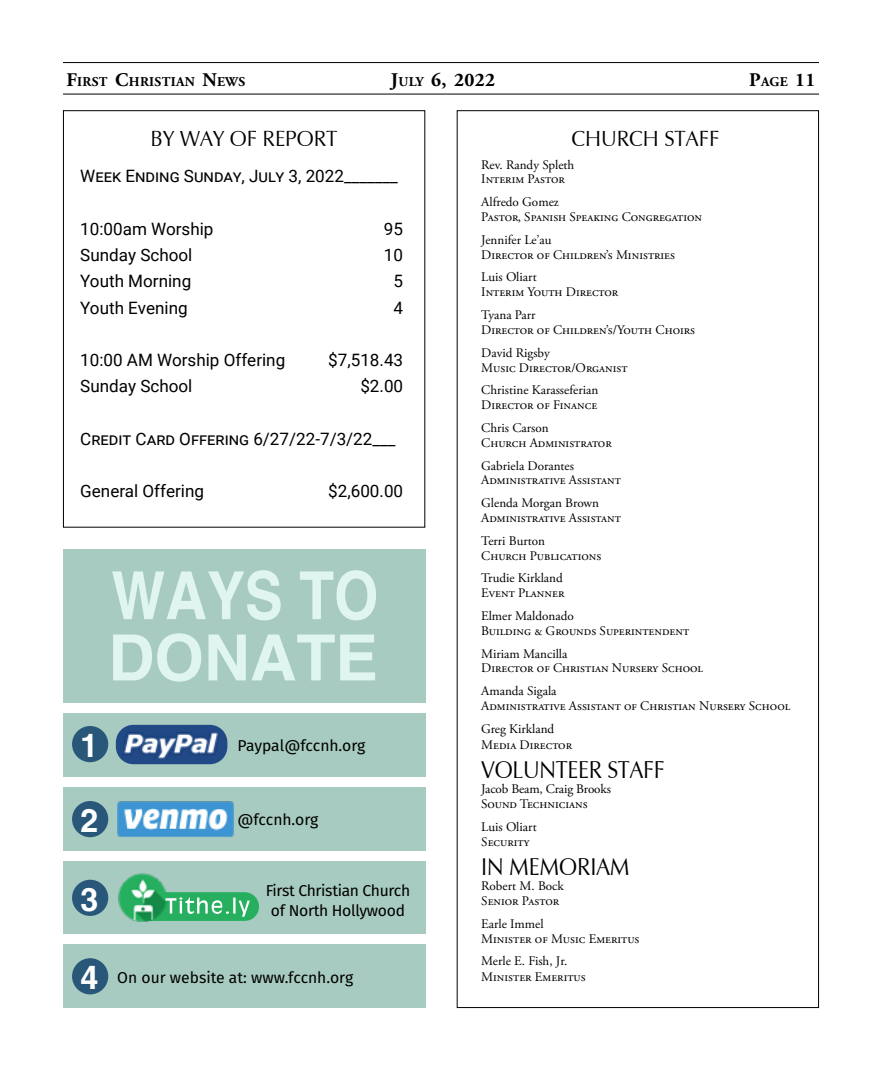
<style>
.page{position:relative;width:882px;height:1071px;background:#fff}
.page>*{position:absolute;margin:0;border:0;box-sizing:border-box;transform-origin:0 0}
.t1{font:700 32.2px "Helvetica";color:#fff}
.t2{font:24.5px "Eterna Regular SWFTE";letter-spacing:-.01em;color:#000;scale:.9 1}
.t3{font:22.05px "Eterna Regular SWFTE";color:#000;scale:.94 1}
.t4{font:700 19.25px "Adobe Garamond Pro";letter-spacing:.015em;color:#000}
.t5{font:17.15px "Roboto";color:#000}
.t6{font:15.75px "Fira Sans";letter-spacing:-.015em;color:#000}
.t7{font:700 13.47px "Adobe Garamond Pro";letter-spacing:.025em;color:#000}
.t8{font:13.12px/14.9px "Adobe Garamond Pro";color:#000}
.s1{font-size:19.25px}
.s2{font-size:13.47px}
.s3{font-family:"Helvetica";font-weight:700;font-size:32.2px;color:#fff}
</style>
<div class="page">
<hr style="left:63px;top:62px;width:756px;height:1px;background:#000">
<hr style="left:63px;top:94px;width:756px;height:1px;background:#000">
<div style="left:63px;top:110px;width:362px;height:418px;border:1px solid #000"></div>
<div style="left:63px;top:549px;width:363px;height:154px;background:#a7cbc0"></div>
<div style="left:63px;top:862px;width:363px;height:72px;background:#a7cbc0"></div>
<div style="left:131px;top:892px;width:128px;height:29px;background:#26af5f;border-radius:14px"></div>
<img style="left:118px;top:873px;width:49px;height:49px">
<svg style="left:166px;top:897px;width:84px;height:20px"></svg>
<div style="left:72px;top:880px;width:36px;height:36px;background:#285779;border-radius:50%"></div>
<div style="left:63px;top:945px;width:363px;height:63px;background:#a7cbc0"></div>
<div style="left:72px;top:958px;width:36px;height:36px;background:#285779;border-radius:50%"></div>
<div style="left:63px;top:787px;width:363px;height:64px;background:#a7cbc0"></div>
<div style="left:72px;top:801px;width:36px;height:36px;background:#285779;border-radius:50%"></div>
<img style="left:117px;top:801px;width:116px;height:36px">
<div style="left:63px;top:713px;width:363px;height:63px;background:#a7cbc0"></div>
<div style="left:116px;top:725px;width:111px;height:39px;background:#214986;border-radius:18px"></div>
<img style="left:122px;top:732px;width:97px;height:27px">
<div style="left:72px;top:726px;width:36px;height:36px;background:#285779;border-radius:50%"></div>
<svg style="left:112px;top:570px;width:264px;height:50px"></svg>
<svg style="left:113px;top:633px;width:262px;height:49px"></svg>
<p class="t7" style="left:66px;top:73px;width:180px"><span class="s1">F</span>IRST <span class="s1">C</span>HRISTIAN <span class="s1">N</span>EWS</p>
<h3 class="t4" style="left:391px;top:68px;width:106px">J<span class="s2">ULY</span> 6, 2022</h3>
<h3 class="t4" style="left:749px;top:68px;width:68px">P<span class="s2">AGE</span> 11</h3>
<h3 class="t3" style="left:151px;top:125px;width:200px">BY WAY OF REPORT</h3>
<h3 class="t5" style="left:80px;top:164px;width:319px">Week Ending Sunday, July 3, 2022_______</h3>
<h3 class="t5" style="left:80px;top:217px;width:135px">10:00am Worship</h3>
<h3 class="t5" style="left:384px;top:217px;width:21px">95</h3>
<h3 class="t5" style="left:80px;top:243px;width:114px">Sunday School</h3>
<h3 class="t5" style="left:384px;top:243px;width:21px">10</h3>
<h3 class="t5" style="left:80px;top:269px;width:112px">Youth Morning</h3>
<h3 class="t5" style="left:394px;top:269px;width:11px">5</h3>
<h3 class="t5" style="left:80px;top:296px;width:109px">Youth Evening</h3>
<h3 class="t5" style="left:394px;top:296px;width:11px">4</h3>
<h3 class="t5" style="left:80px;top:348px;width:206px">10:00 AM Worship Offering</h3>
<h3 class="t5" style="left:328px;top:348px;width:76px">$7,518.43</h3>
<h3 class="t5" style="left:80px;top:374px;width:114px">Sunday School</h3>
<h3 class="t5" style="left:360px;top:374px;width:44px">$2.00</h3>
<h3 class="t5" style="left:80px;top:427px;width:317px">Credit Card Offering 6/27/22-7/3/22___</h3>
<h3 class="t5" style="left:80px;top:479px;width:125px">General Offering</h3>
<h3 class="t5" style="left:328px;top:479px;width:76px">$2,600.00</h3>
<h1 class="t1" style="left:81px;top:726px;width:19px">1</h1>
<p class="t6" style="left:237px;top:733px;width:130px">Paypal@fccnh.org</p>
<h1 class="t1" style="left:81px;top:801px;width:19px">2</h1>
<p class="t6" style="left:237px;top:808px;width:83px">@fccnh.org</p>
<h1 class="t1" style="left:81px;top:880px;width:19px">3</h1>
<p class="t6" style="left:266px;top:878px;width:146px">First Christian Church</p>
<p class="t6" style="left:271px;top:899px;width:136px">of North Hollywood</p>
<p class="t6" style="left:81px;top:965px;width:274px"><span class="s3">4</span> On our website at: www.fccnh.org</p>
<h3 class="t3" style="left:572px;top:125px;width:159px">CHURCH STAFF</h3>
<p class="t8" style="left:481px;top:157px;width:95px">Rev. Randy Spleth<br>Interim Pastor</p>
<p class="t8" style="left:481px;top:195px;width:222px">Alfredo Gomez<br>Pastor, Spanish Speaking Congregation</p>
<p class="t8" style="left:481px;top:233px;width:195px">Jennifer Le’au<br>Director of Children’s Ministries</p>
<p class="t8" style="left:481px;top:270px;width:139px">Luis Oliart<br>Interim Youth Director</p>
<p class="t8" style="left:481px;top:308px;width:215px">Tyana Parr<br>Director of Children’s/Youth Choirs</p>
<p class="t8" style="left:481px;top:346px;width:148px">David Rigsby<br>Music Director/Organist</p>
<p class="t8" style="left:481px;top:383px;width:119px">Christine Karasseferian<br>Director of Finance</p>
<p class="t8" style="left:481px;top:421px;width:132px">Chris Carson<br>Church Administrator</p>
<p class="t8" style="left:481px;top:458px;width:141px">Gabriela Dorantes<br>Administrative Assistant</p>
<p class="t8" style="left:481px;top:496px;width:141px">Glenda Morgan Brown<br>Administrative Assistant</p>
<p class="t8" style="left:481px;top:534px;width:122px">Terri Burton<br>Church Publications</p>
<p class="t8" style="left:481px;top:571px;width:85px">Trudie Kirkland<br>Event Planner</p>
<p class="t8" style="left:481px;top:609px;width:209px">Elmer Maldonado<br>Building &amp; Grounds Superintendent</p>
<p class="t8" style="left:481px;top:646px;width:223px">Miriam Mancilla<br>Director of Christian Nursery School</p>
<p class="t8" style="left:481px;top:684px;width:311px">Amanda Sigala<br>Administrative Assistant of Christian Nursery School</p>
<p class="t8" style="left:481px;top:721px;width:92px;line-height:15.8px">Greg Kirkland<br>Media Director</p>
<h2 class="t2" style="left:481px;top:755px;width:205px">VOLUNTEER STAFF</h2>
<p class="t8" style="left:481px;top:782px;width:131px">Jacob Beam, Craig Brooks<br>Sound Technicians</p>
<p class="t8" style="left:481px;top:819px;width:57px">Luis Oliart<br>Security</p>
<h2 class="t2" style="left:481px;top:852px;width:166px">IN MEMORIAM</h2>
<p class="t8" style="left:481px;top:879px;width:84px">Robert M. Bock<br>Senior Pastor</p>
<p class="t8" style="left:481px;top:917px;width:160px">Earle Immel<br>Minister of Music Emeritus</p>
<p class="t8" style="left:481px;top:954px;width:106px;line-height:15.8px">Merle E. Fish, Jr.<br>Minister Emeritus</p>
</div>
